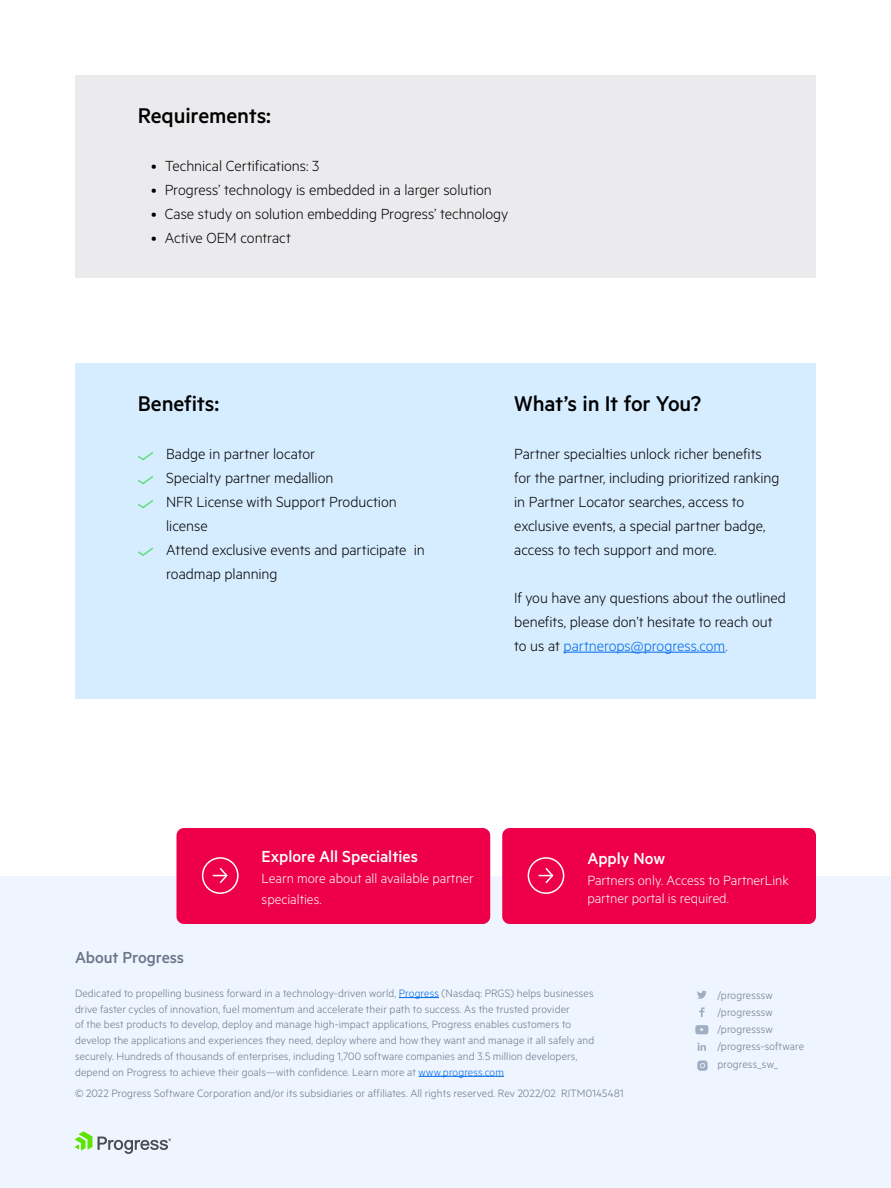
<style>
.page{position:relative;width:891px;height:1188px;background:#fff}
.page>*{position:absolute;margin:0;border:0;box-sizing:border-box;transform-origin:0 0}
.Titles_level_2{font:500 24px "Metric";letter-spacing:-.01em;color:#000}
.Titles_level_3{font:500 24px "Metric";letter-spacing:-.005em;color:#000}
.t1{font:500 18px "Metric";color:#fff}
.t2{font:500 18px "Metric";letter-spacing:-.01em;color:#6c7589}
.Body_1{font:300 16.5px/24px "Metric";letter-spacing:-.005em;color:#000}
.t3{font:300 15px/21px "Metric";color:#fff}
.t4{font:300 12px/15.8px "Metric";letter-spacing:.01em;color:#6c7589}
.s1{color:#006ae8}
.s2{color:#4b4e52}
</style>
<div class="page">
<div style="left:0;top:876px;width:891px;height:312px;background:#eef5ff"></div>
<svg style="left:74px;top:1131px;width:97px;height:23px"></svg>
<hr style="left:399px;top:997px;width:40px;height:1px;background:#006ae8">
<hr style="left:419px;top:1076px;width:85px;height:1px;background:#006ae8">
<svg style="left:699px;top:1007px;width:6px;height:10px"></svg>
<svg style="left:697px;top:991px;width:10px;height:8px"></svg>
<svg style="left:698px;top:1043px;width:8px;height:8px"></svg>
<svg style="left:695px;top:1025px;width:13px;height:9px"></svg>
<svg style="left:697px;top:1060px;width:11px;height:11px"></svg>
<div style="left:177px;top:828px;width:313px;height:96px;background:#ed0049;border-radius:8px"></div>
<div style="left:502px;top:828px;width:314px;height:96px;background:#ed0049;border-radius:8px"></div>
<div style="left:202px;top:857px;width:37px;height:37px;border:2px solid #fff;border-radius:50%"></div>
<svg style="left:213px;top:868px;width:15px;height:16px"></svg>
<div style="left:528px;top:857px;width:36px;height:37px;border:2px solid #fff;border-radius:50%"></div>
<svg style="left:539px;top:868px;width:15px;height:16px"></svg>
<div style="left:75px;top:363px;width:741px;height:336px;background:#d6ecff"></div>
<div style="left:75px;top:75px;width:741px;height:203px;background:#ebebee"></div>
<svg style="left:138px;top:452px;width:15px;height:9px"></svg>
<svg style="left:138px;top:476px;width:15px;height:9px"></svg>
<svg style="left:138px;top:500px;width:15px;height:9px"></svg>
<svg style="left:138px;top:547px;width:16px;height:9px"></svg>
<hr style="left:564px;top:652px;width:162px;height:1px;background:#006ae8">
<p class="Titles_level_2" style="left:138px;top:102px;width:135px">Requirements:</p>
<p class="Body_1" style="left:151px;top:153px;width:169px">• Technical Certifications: 3</p>
<p class="Body_1" style="left:151px;top:177px;width:342px">• Progress’ technology is embedded in a larger solution</p>
<p class="Body_1" style="left:151px;top:201px;width:359px">• Case study on solution embedding Progress’ technology</p>
<p class="Body_1" style="left:151px;top:225px;width:141px">• Active OEM contract</p>
<p class="Titles_level_3" style="left:138px;top:390px;width:83px">Benefits:</p>
<p class="Body_1" style="left:166px;top:441px;width:260px">Badge in partner locator<br>Specialty partner medallion<br>NFR License with Support Production license<br>Attend exclusive events and participate in roadmap planning</p>
<p class="Titles_level_2" style="left:514px;top:390px;width:188px">What’s in It for You?</p>
<p class="Body_1" style="left:514px;top:441px;width:267px">Partner specialties unlock richer benefits for the partner, including prioritized ranking in Partner Locator searches, access to exclusive events, a special partner badge, access to tech support and more.</p>
<p class="Body_1" style="left:514px;top:585px;width:273px">If you have any questions about the outlined benefits, please don’t hesitate to reach out to us at <span class="s1">partnerops@progress.com</span><span class="s2">.</span></p>
<h2 class="t1" style="left:262px;top:846px;width:158px">Explore All Specialties</h2>
<p class="t3" style="left:262px;top:868px;width:214px">Learn more about all available partner specialties.</p>
<h2 class="t1" style="left:587px;top:848px;width:79px">Apply Now</h2>
<p class="t3" style="left:587px;top:871px;width:203px;line-height:18px">Partners only. Access to PartnerLink partner portal is required.</p>
<h2 class="t2" style="left:75px;top:947px;width:111px">About Progress</h2>
<p class="t4" style="left:75px;top:985px;width:521px">Dedicated to propelling business forward in a technology-driven world, <span class="s1">Progress</span> (Nasdaq: PRGS) helps businesses drive faster cycles of innovation, fuel momentum and accelerate their path to success. As the trusted provider<br>of the best products to develop, deploy and manage high-impact applications, Progress enables customers to develop the applications and experiences they need, deploy where and how they want and manage it all safely and securely. Hundreds of thousands of enterprises, including 1,700 software companies and 3.5 million developers, depend on Progress to achieve their goals—with confidence. Learn more at <span class="s1">www.progress.com</span></p>
<p class="t4" style="left:75px;top:1085px;width:550px">© 2022 Progress Software Corporation and/or its subsidiaries or affiliates. All rights reserved. Rev 2022/02 RITM0145481</p>
<p class="t4" style="left:717px;top:986px;width:88px;line-height:17.2px">/progresssw /progresssw /progresssw /progress-software progress_sw_</p>
</div>
